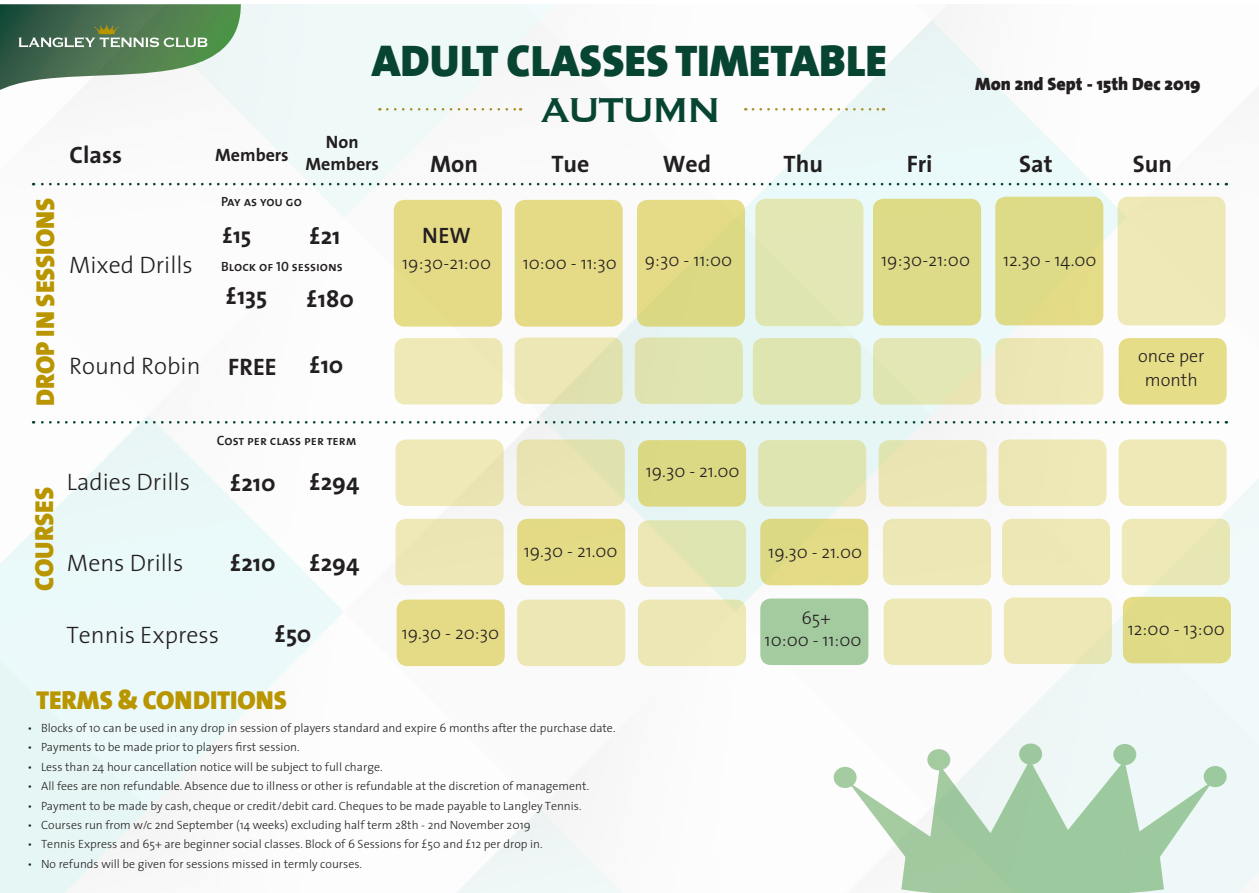
<style>
.page{position:relative;width:1259px;height:893px;background:#fff}
.page>*{position:absolute;margin:0;border:0;box-sizing:border-box;transform-origin:0 0}
.t1{font:900 44.85px "The Sans";color:#074432}
.t2{font:44.85px "Copperplate";letter-spacing:-.06em;color:#074432}
.t3{font:900 26.1px "The Sans";color:#b99600}
.t4{font:700 23.85px "The Sans";color:#231f20}
.t5{font:300 23.85px "The Sans";color:#231f20}
.t6{font:700 22.35px "The Sans";color:#231f20}
.t7{font:22.35px "The Sans Semi Bold Caps";color:#231f20}
.t8{font:300 18px/23.9px "The Sans";color:#231f20;text-align:center}
.t9{font:900 18px "The Sans";color:#231f20}
.t10{font:700 18px "The Sans";color:#231f20}
.t11{font:13.5px "The Sans Semi Bold Caps";color:#231f20}
.t12{font:300 12px "The Sans";color:#231f20}
</style>
<div class="page">
<img style="left:0;top:4px;width:1259px;height:889px">
<svg style="left:387px;top:108px;width:134px;height:3px"></svg>
<svg style="left:753px;top:108px;width:131px;height:3px"></svg>
<svg style="left:0;top:4px;width:241px;height:129px"></svg>
<svg style="left:33px;top:183px;width:1185px;height:2px"></svg>
<svg style="left:33px;top:421px;width:1185px;height:3px"></svg>
<div style="left:395px;top:439px;width:108px;height:67px;background:#efe9b7;border-radius:11px"></div>
<div style="left:394px;top:338px;width:108px;height:67px;background:#efe9b7;border-radius:11px"></div>
<div style="left:395px;top:519px;width:108px;height:66px;background:#ece6b4;border-radius:11px"></div>
<div style="left:514px;top:200px;width:109px;height:127px;background:#e5db87;border-radius:11px"></div>
<div style="left:517px;top:439px;width:108px;height:67px;background:#e9e4b1;border-radius:11px"></div>
<div style="left:514px;top:337px;width:109px;height:67px;background:linear-gradient(to right,#f1e8b7,#dfe1af);border-radius:11px"></div>
<div style="left:517px;top:519px;width:108px;height:66px;background:#e4db86;border-radius:11px"></div>
<div style="left:637px;top:200px;width:108px;height:127px;background:#e1db86;border-radius:11px"></div>
<div style="left:638px;top:440px;width:108px;height:67px;background:#dbd984;border-radius:11px"></div>
<div style="left:635px;top:337px;width:108px;height:67px;background:#dfe4b1;border-radius:11px"></div>
<div style="left:638px;top:520px;width:108px;height:67px;background:linear-gradient(to right,#ece7b5,#dce5b0);border-radius:11px"></div>
<div style="left:755px;top:199px;width:108px;height:127px;background:#e2e7b4;border-radius:11px"></div>
<div style="left:758px;top:440px;width:108px;height:67px;background:#dfe5b1;border-radius:11px"></div>
<div style="left:753px;top:338px;width:108px;height:67px;background:#dfe5b1;border-radius:11px"></div>
<div style="left:760px;top:519px;width:108px;height:66px;background:#e4db86;border-radius:11px"></div>
<div style="left:878px;top:440px;width:108px;height:67px;background:#eae5b3;border-radius:11px"></div>
<div style="left:873px;top:338px;width:108px;height:67px;background:#e2e7b5;border-radius:11px"></div>
<div style="left:883px;top:519px;width:108px;height:66px;background:#ede7b5;border-radius:11px"></div>
<div style="left:995px;top:197px;width:108px;height:128px;background:#dddb87;border-radius:11px"></div>
<div style="left:998px;top:439px;width:108px;height:67px;background:#eee8b6;border-radius:11px"></div>
<div style="left:995px;top:338px;width:108px;height:67px;background:#ede7b5;border-radius:11px"></div>
<div style="left:1002px;top:519px;width:108px;height:66px;background:#eee8b6;border-radius:11px"></div>
<div style="left:1117px;top:197px;width:108px;height:128px;background:#eee9b6;border-radius:11px"></div>
<div style="left:1118px;top:439px;width:108px;height:67px;background:#efe9b7;border-radius:11px"></div>
<div style="left:1118px;top:338px;width:108px;height:67px;background:#e6dd88;border-radius:11px"></div>
<div style="left:1121px;top:519px;width:109px;height:66px;background:#efe9b7;border-radius:11px"></div>
<svg style="left:833px;top:743px;width:393px;height:150px"></svg>
<div style="left:873px;top:199px;width:108px;height:127px;background:#dddb87;border-radius:11px"></div>
<div style="left:517px;top:600px;width:108px;height:66px;background:#ede7b5;border-radius:11px"></div>
<div style="left:638px;top:600px;width:108px;height:66px;background:#ede7b5;border-radius:11px"></div>
<div style="left:396px;top:600px;width:109px;height:66px;background:#e5db87;border-radius:11px"></div>
<div style="left:1123px;top:597px;width:108px;height:66px;background:#e0db87;border-radius:11px"></div>
<div style="left:883px;top:598px;width:108px;height:67px;background:#eee8b6;border-radius:11px"></div>
<div style="left:1003px;top:597px;width:109px;height:67px;background:#eee8b6;border-radius:11px"></div>
<div style="left:394px;top:200px;width:108px;height:127px;background:#e5db87;border-radius:11px"></div>
<div style="left:760px;top:598px;width:108px;height:67px;background:#a4cba0;border-radius:11px"></div>
<p class="t3" style="left:23px;top:406px;width:210px;rotate:-90deg">DROP IN SESSIONS</p>
<p class="t3" style="left:22px;top:590px;width:105px;rotate:-90deg">COURSES</p>
<p class="t4" style="left:70px;top:135px;width:54px">Class</p>
<p class="t5" style="left:69px;top:245px;width:125px">Mixed Drills</p>
<p class="t10" style="left:215px;top:140px;width:75px">Members</p>
<p class="t1" style="left:372px;top:23px;width:517px">ADULT CLASSES TIMETABLE</p>
<p class="t2" style="left:540px;top:81px;width:182px">AUTUMN</p>
<p class="t9" style="left:975px;top:68px;width:227px">Mon 2nd Sept - 15th Dec 2019</p>
<p class="t10" style="left:326px;top:127px;width:34px">Non</p>
<p class="t10" style="left:305px;top:149px;width:75px">Members</p>
<p class="t4" style="left:430px;top:144px;width:49px">Mon</p>
<p class="t4" style="left:551px;top:144px;width:40px">Tue</p>
<p class="t4" style="left:662px;top:144px;width:50px">Wed</p>
<p class="t4" style="left:783px;top:144px;width:41px">Thu</p>
<p class="t4" style="left:906px;top:144px;width:27px">Fri</p>
<p class="t4" style="left:1019px;top:144px;width:35px">Sat</p>
<p class="t4" style="left:1132px;top:144px;width:41px">Sun</p>
<p class="t11" style="left:221px;top:190px;width:82px">Pay as you go</p>
<p class="t6" style="left:222px;top:217px;width:31px">£15</p>
<p class="t4" style="left:309px;top:216px;width:33px">£21</p>
<p class="t11" style="left:221px;top:255px;width:123px">Block of 10 sessions</p>
<p class="t4" style="left:225px;top:276px;width:43px">£135</p>
<p class="t4" style="left:306px;top:279px;width:49px">£180</p>
<p class="t7" style="left:422px;top:217px;width:50px">NEW</p>
<p class="t8" style="left:402px;top:250px;width:90px">19:30-21:00</p>
<p class="t8" style="left:523px;top:250px;width:96px">10:00 - 11:30</p>
<p class="t8" style="left:644px;top:247px;width:89px">9:30 - 11:00</p>
<p class="t8" style="left:1003px;top:248px;width:95px">12.30 - 14.00</p>
<p class="t8" style="left:881px;top:248px;width:90px">19:30-21:00</p>
<p class="t5" style="left:69px;top:346px;width:133px">Round Robin</p>
<p class="t4" style="left:309px;top:345px;width:36px">£10</p>
<p class="t4" style="left:228px;top:347px;width:50px">FREE</p>
<p class="t5" style="left:67px;top:462px;width:125px">Ladies Drills</p>
<p class="t5" style="left:67px;top:543px;width:118px">Mens Drills</p>
<p class="t11" style="left:217px;top:429px;width:141px">Cost per class per term</p>
<p class="t4" style="left:230px;top:463px;width:47px">£210</p>
<p class="t4" style="left:230px;top:543px;width:47px">£210</p>
<p class="t4" style="left:309px;top:462px;width:52px">£294</p>
<p class="t4" style="left:309px;top:543px;width:52px">£294</p>
<p class="t8" style="left:646px;top:458px;width:95px">19.30 - 21.00</p>
<p class="t8" style="left:524px;top:538px;width:95px">19.30 - 21.00</p>
<p class="t8" style="left:768px;top:539px;width:95px">19.30 - 21.00</p>
<p class="t8" style="left:1138px;top:344px;width:68px">once per month</p>
<p class="t8" style="left:801px;top:605px;width:30px">65+</p>
<p class="t8" style="left:764px;top:628px;width:98px">10:00 - 11:00</p>
<p class="t5" style="left:66px;top:615px;width:154px">Tennis Express</p>
<p class="t4" style="left:274px;top:614px;width:39px">£50</p>
<p class="t8" style="left:402px;top:620px;width:99px">19.30 - 20:30</p>
<p class="t8" style="left:1127px;top:617px;width:99px">12:00 - 13:00</p>
<p class="t3" style="left:36px;top:678px;width:252px">TERMS &amp; CONDITIONS</p>
<p class="t12" style="left:28px;top:718px;width:589px">• Blocks of 10 can be used in any drop in session of players standard and expire 6 months after the purchase date.</p>
<p class="t12" style="left:28px;top:737px;width:273px">• Payments to be made prior to players first session.</p>
<p class="t12" style="left:28px;top:757px;width:356px">• Less than 24 hour cancellation notice will be subject to full charge.</p>
<p class="t12" style="left:28px;top:776px;width:563px">• All fees are non refundable. Absence due to illness or other is refundable at the discretion of management.</p>
<p class="t12" style="left:28px;top:796px;width:555px">• Payment to be made by cash, cheque or credit/debit card. Cheques to be made payable to Langley Tennis.</p>
<p class="t12" style="left:28px;top:815px;width:504px">• Courses run from w/c 2nd September (14 weeks) excluding half term 28th - 2nd November 2019</p>
<p class="t12" style="left:28px;top:834px;width:516px">• Tennis Express and 65+ are beginner social classes. Block of 6 Sessions for £50 and £12 per drop in.</p>
<p class="t12" style="left:28px;top:854px;width:336px">• No refunds will be given for sessions missed in termly courses.</p>
</div>
